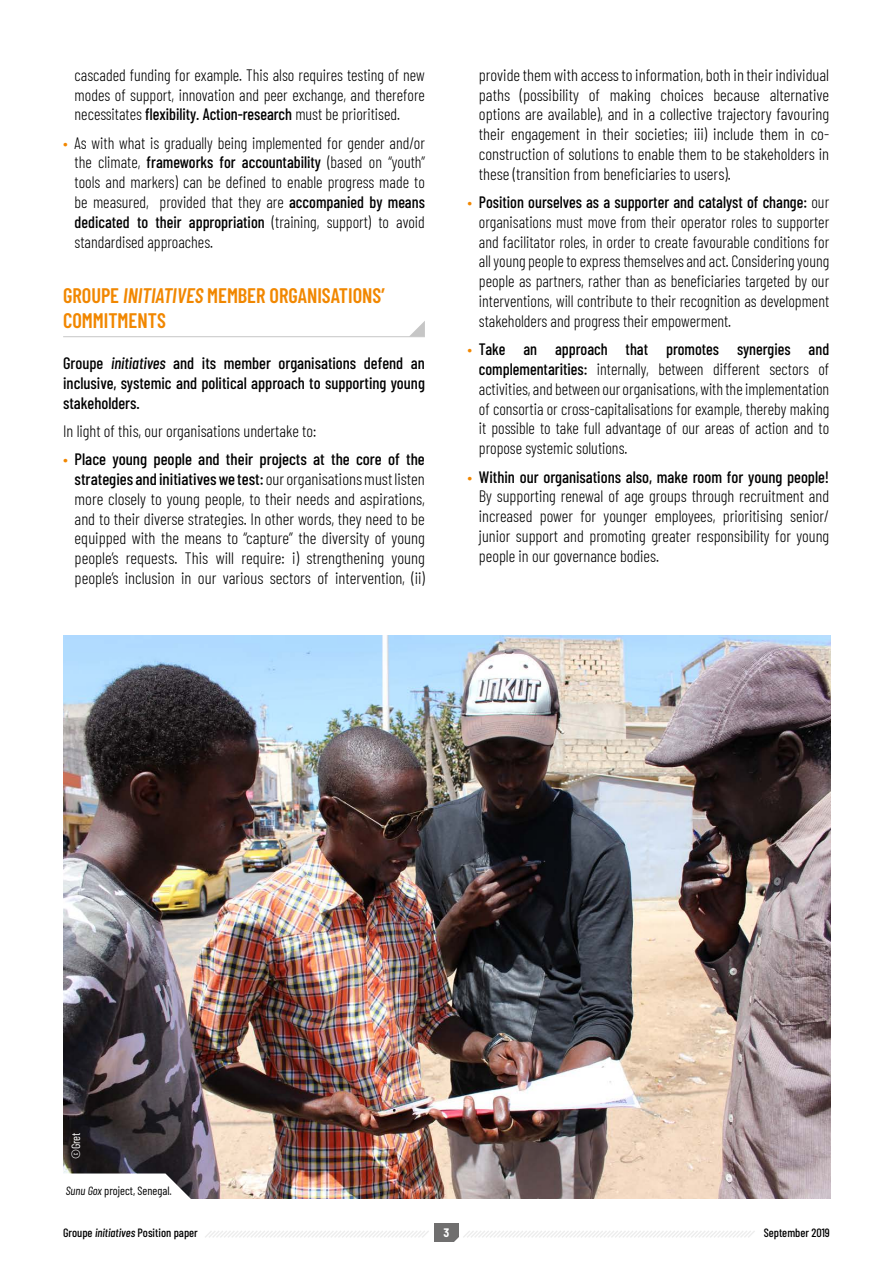
<style>
.page{position:relative;width:893px;height:1263px;background:#fff}
.page>*{position:absolute;margin:0;border:0;box-sizing:border-box;transform-origin:0 0}
.Titre_niveau_1{font:600 21px/25.2px "Barlow Condensed";color:#f18700}
.Texte_courant{font:300 16.5px/19.8px "Barlow Condensed";color:#000;text-align:justify}
.Texte_courant-2{font:500 16.5px/19.8px "Barlow Condensed";color:#000;text-align:justify}
.t1{font:500 12px "Barlow Condensed";color:#000}
.Légende_photo{font:12px "Barlow Condensed";color:#000}
.t2{font:12px "Barlow Condensed";color:#fff}
.t3{font:700 semi-condensed 12px "Barlow";color:#fff}
.s1{font-weight:500}
.s2{color:#f18700}
.s3{font-style:italic}
</style>
<div class="page">
<div style="left:434px;top:1224px;width:24px;height:18px;background:#706f6f"></div>
<svg style="left:205px;top:1231px;width:224px;height:7px"></svg>
<svg style="left:454px;top:1229px;width:301px;height:13px"></svg>
<hr style="left:63px;top:336px;width:362px;height:1px;background:#c6c6c6">
<img style="left:63px;top:636px;width:767px;height:563px">
<svg style="left:63px;top:1173px;width:128px;height:26px"></svg>
<svg style="left:410px;top:321px;width:15px;height:15px"></svg>
<p class="Texte_courant" style="left:75px;top:64px;width:352px">cascaded funding for example. This also requires testing of new modes of support, innovation and peer exchange, and therefore necessitates <span class="s1">flexibility. Action-research</span> must be prioritised.</p>
<p class="Texte_courant" style="left:75px;top:132px;width:352px;text-indent:-11px"><span class="s2">•</span> As with what is gradually being implemented for gender and/or the climate, <span class="s1">frameworks for accountability</span> (based on “youth” tools and markers) can be defined to enable progress made to be measured, provided that they are <span class="s1">accompanied by means dedicated to their appropriation</span> (training, support) to avoid standardised approaches.</p>
<p class="Titre_niveau_1" style="left:63px;top:281px;width:323px">GROUPE <span class="s3">INITIATIVES</span> MEMBER ORGANISATIONS’<br>COMMITMENTS</p>
<p class="Texte_courant-2" style="left:63px;top:352px;width:363px">Groupe <span class="s3">initiatives</span> and its member organisations defend an inclusive, systemic and political approach to supporting young stakeholders.</p>
<p class="Texte_courant" style="left:63px;top:420px;width:255px">In light of this, our organisations undertake to:</p>
<p class="Texte_courant" style="left:75px;top:448px;width:352px;text-indent:-11px"><span class="s2">•</span> <span class="s1">Place young people and their projects at the core of the strategies and initiatives we test:</span> our organisations must listen more closely to young people, to their needs and aspirations, and to their diverse strategies. In other words, they need to be equipped with the means to “capture” the diversity of young people’s requests. This will require: i) strengthening young people’s inclusion in our various sectors of intervention, (ii)</p>
<p class="Texte_courant" style="left:479px;top:64px;width:352px">provide them with access to information, both in their individual paths (possibility of making choices because alternative options are available), and in a collective trajectory favouring their engagement in their societies; iii) include them in co&shy;construction of solutions to enable them to be stakeholders in these (transition from beneficiaries to users).</p>
<p class="Texte_courant" style="left:479px;top:191px;width:352px;text-indent:-11px"><span class="s2">•</span> <span class="s1">Position ourselves as a supporter and catalyst of change:</span> our organisations must move from their operator roles to supporter and facilitator roles, in order to create favourable conditions for all young people to express themselves and act. Considering young people as partners, rather than as beneficiaries targeted by our interventions, will contribute to their recognition as development stakeholders and progress their empowerment.</p>
<p class="Texte_courant" style="left:479px;top:338px;width:352px;text-indent:-11px"><span class="s2">•</span> <span class="s1">Take an approach that promotes synergies and complementarities:</span> internally, between different sectors of activities, and between our organisations, with the implementation of consortia or cross-capitalisations for example, thereby making it possible to take full advantage of our areas of action and to propose systemic solutions.</p>
<p class="Texte_courant" style="left:479px;top:465px;width:352px;text-indent:-11px"><span class="s2">•</span> <span class="s1">Within our organisations also, make room for young people!<br></span>By supporting renewal of age groups through recruitment and increased power for younger employees, prioritising senior/ junior support and promoting greater responsibility for young people in our governance bodies.</p>
<p class="t2" style="left:67px;top:1159px;width:28px;rotate:-90deg">©Gret</p>
<p class="Légende_photo" style="left:66px;top:1182px;width:108px"><span class="s3">Sunu Gox</span> project, Senegal.</p>
<p class="t1" style="left:63px;top:1224px;width:136px">Groupe <span class="s3">initiatives</span> Position paper</p>
<p class="t3" style="left:443px;top:1224px;width:7px">3</p>
<p class="t1" style="left:764px;top:1224px;width:68px">September 2019</p>
</div>
